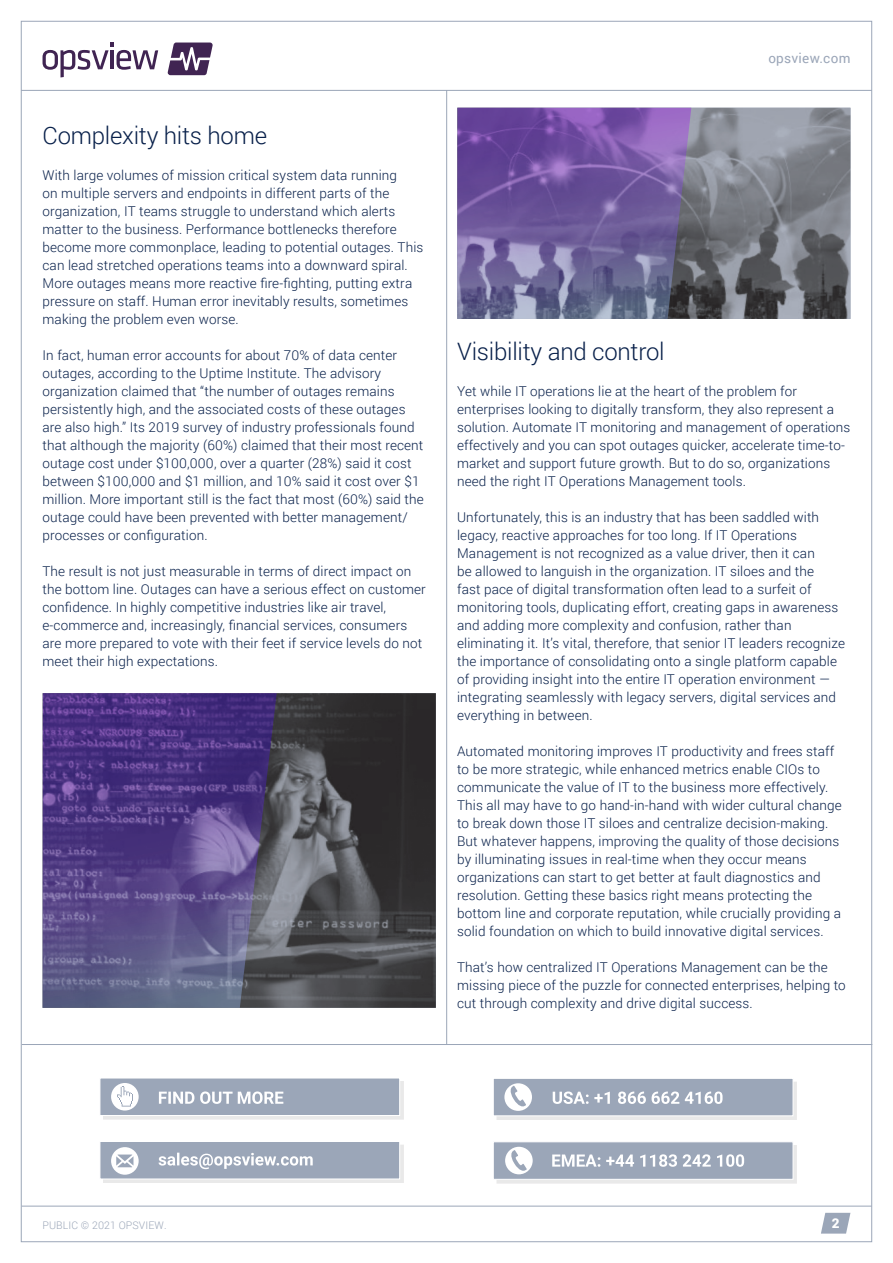
<style>
.page{position:relative;width:893px;height:1263px;background:#fff}
.page>*{position:absolute;margin:0;border:0;box-sizing:border-box;transform-origin:0 0}
.t1{font:300 24px "Roboto";letter-spacing:-.01em;color:#08204a}
.t2{font:300 13.5px/18px "Roboto";letter-spacing:.01em;color:#08204a}
.t3{font:13.5px "Roboto";letter-spacing:.02em;color:#9ba6b8}
.t4{font:900 13.5px "Roboto";color:#fff}
.t5{font:300 10.5px "Roboto";letter-spacing:.01em;color:#9ba6b8}
</style>
<div class="page">
<svg style="left:43px;top:43px;width:115px;height:34px"></svg>
<svg style="left:168px;top:43px;width:45px;height:32px"></svg>
<hr style="left:22px;top:1206px;width:850px;height:1px;background:#9ba6b8">
<svg style="left:821px;top:1213px;width:29px;height:20px"></svg>
<hr style="left:446px;top:90px;width:1px;height:955px;background:#9ba6b8">
<hr style="left:21px;top:90px;width:851px;height:1px;background:#9ba6b8">
<div style="left:103px;top:1081px;width:301px;height:38px;background:#e9e9e9"></div>
<div style="left:100px;top:1078px;width:300px;height:38px;background:#9ba6b8;border:1px solid #fff"></div>
<div style="left:111px;top:1083px;width:28px;height:27px;background:#fff;border-radius:50%"></div>
<svg style="left:117px;top:1086px;width:16px;height:20px"></svg>
<svg style="left:159px;top:1091px;width:124px;height:13px"></svg>
<div style="left:103px;top:1145px;width:301px;height:38px;background:#e9e9e9"></div>
<div style="left:100px;top:1141px;width:300px;height:38px;background:#9ba6b8;border:1px solid #fff"></div>
<div style="left:111px;top:1147px;width:28px;height:28px;background:#fff;border-radius:50%"></div>
<svg style="left:116px;top:1154px;width:17px;height:13px"></svg>
<svg style="left:159px;top:1153px;width:154px;height:16px"></svg>
<div style="left:497px;top:1081px;width:300px;height:39px;background:#e9e9e9"></div>
<div style="left:493px;top:1078px;width:300px;height:38px;background:#9ba6b8;border:1px solid #fff"></div>
<div style="left:504px;top:1083px;width:28px;height:28px;background:#fff;border-radius:50%"></div>
<svg style="left:553px;top:1091px;width:169px;height:13px"></svg>
<svg style="left:509px;top:1086px;width:17px;height:21px"></svg>
<div style="left:497px;top:1145px;width:300px;height:38px;background:#231f20;opacity:.1"></div>
<div style="left:493px;top:1141px;width:300px;height:38px;background:#9ba6b8;border:1px solid #fff"></div>
<div style="left:505px;top:1147px;width:28px;height:27px;background:#fff;border-radius:50%"></div>
<svg style="left:511px;top:1150px;width:16px;height:21px"></svg>
<svg style="left:552px;top:1154px;width:192px;height:13px"></svg>
<hr style="left:22px;top:1044px;width:850px;height:1px;background:#9ba6b8">
<img style="left:691px;top:108px;width:159px;height:211px">
<svg style="left:457px;top:108px;width:234px;height:211px;background:#725f9b"></svg>
<img style="left:277px;top:693px;width:159px;height:315px">
<svg style="left:43px;top:693px;width:234px;height:315px;background:#574886"></svg>
<p class="t1" style="left:43px;top:119px;width:226px">Complexity hits home</p>
<p class="t2" style="left:43px;top:166px;width:382px">With large volumes of mission critical system data running<br>on multiple servers and endpoints in different parts of the organization, IT teams struggle to understand which alerts matter to the business. Performance bottlenecks therefore become more commonplace, leading to potential outages. This can lead stretched operations teams into a downward spiral.<br>More outages means more reactive fire-fighting, putting extra pressure on staff. Human error inevitably results, sometimes making the problem even worse.</p>
<p class="t2" style="left:43px;top:346px;width:383px">In fact, human error accounts for about 70% of data center outages, according to the Uptime Institute. The advisory organization claimed that “the number of outages remains persistently high, and the associated costs of these outages are also high.” Its 2019 survey of industry professionals found that although the majority (60%) claimed that their most recent outage cost under $100,000, over a quarter (28%) said it cost between $100,000 and $1 million, and 10% said it cost over $1 million. More important still is the fact that most (60%) said the outage could have been prevented with better management/ processes or configuration.</p>
<p class="t2" style="left:43px;top:562px;width:385px">The result is not just measurable in terms of direct impact on the bottom line. Outages can have a serious effect on customer confidence. In highly competitive industries like air travel, e-commerce and, increasingly, financial services, consumers are more prepared to vote with their feet if service levels do not meet their high expectations.</p>
<p class="t3" style="left:768px;top:49px;width:84px">opsview.com</p>
<p class="t1" style="left:457px;top:335px;width:209px">Visibility and control</p>
<p class="t2" style="left:457px;top:382px;width:395px">Yet while IT operations lie at the heart of the problem for enterprises looking to digitally transform, they also represent a solution. Automate IT monitoring and management of operations effectively and you can spot outages quicker, accelerate time-to&shy;market and support future growth. But to do so, organizations need the right IT Operations Management tools.</p>
<p class="t2" style="left:457px;top:508px;width:389px">Unfortunately, this is an industry that has been saddled with legacy, reactive approaches for too long. If IT Operations Management is not recognized as a value driver, then it can<br>be allowed to languish in the organization. IT siloes and the<br>fast pace of digital transformation often lead to a surfeit of monitoring tools, duplicating effort, creating gaps in awareness and adding more complexity and confusion, rather than eliminating it. It’s vital, therefore, that senior IT leaders recognize the importance of consolidating onto a single platform capable of providing insight into the entire IT operation environment — integrating seamlessly with legacy servers, digital services and everything in between.</p>
<p class="t2" style="left:457px;top:742px;width:386px">Automated monitoring improves IT productivity and frees staff to be more strategic, while enhanced metrics enable CIOs to communicate the value of IT to the business more effectively.<br>This all may have to go hand-in-hand with wider cultural change to break down those IT siloes and centralize decision-making.<br>But whatever happens, improving the quality of those decisions by illuminating issues in real-time when they occur means organizations can start to get better at fault diagnostics and resolution. Getting these basics right means protecting the bottom line and corporate reputation, while crucially providing a solid foundation on which to build innovative digital services.</p>
<p class="t2" style="left:457px;top:958px;width:390px">That’s how centralized IT Operations Management can be the missing piece of the puzzle for connected enterprises, helping to cut through complexity and drive digital success.</p>
<p class="t5" style="left:43px;top:1218px;width:126px">PUBLIC © 2021 OPSVIEW.</p>
<p class="t4" style="left:832px;top:1213px;width:9px">2</p>
</div>
